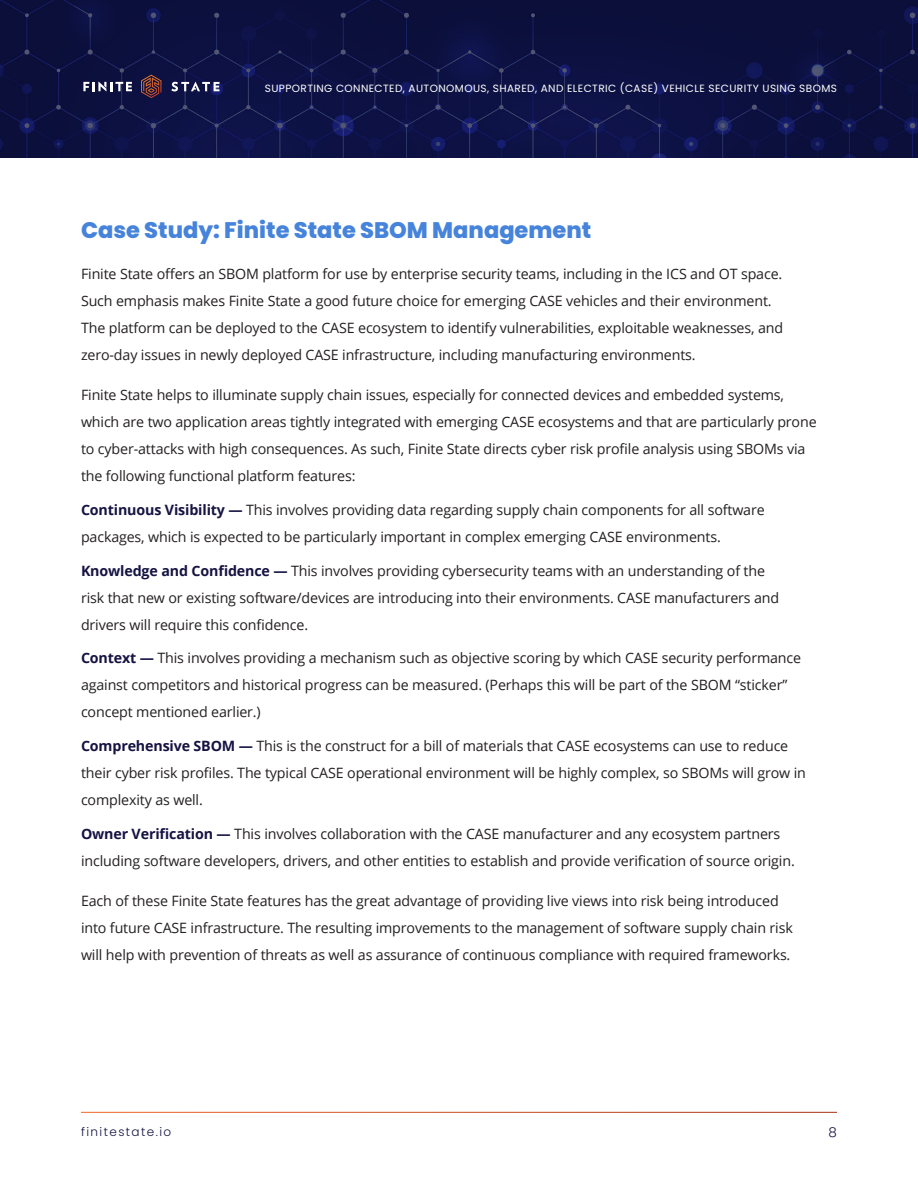
<style>
.page{position:relative;width:918px;height:1188px;background:#fff}
.page>*{position:absolute;margin:0;border:0;box-sizing:border-box;transform-origin:0 0}
.t1{font:800 22.5px "Poppins";color:#4683db}
.t2{font:14.25px/27px "Open Sans";letter-spacing:-.01em;color:#231f20}
.t3{font:300 13.5px "Poppins";color:#151342}
.t4{font:300 12px "Poppins";letter-spacing:.12em;color:#151342}
.t5{font:10.5px "Poppins";letter-spacing:.04em;color:#fff}
.s1{font-weight:700;color:#151342}
</style>
<div class="page">
<img style="left:0;top:0;width:918px;height:158px">
<svg style="left:172px;top:82px;width:47px;height:9px"></svg>
<svg style="left:83px;top:82px;width:49px;height:9px"></svg>
<svg style="left:141px;top:75px;width:20px;height:23px"></svg>
<p class="t5" style="left:265px;top:82px;width:574px">SUPPORTING CONNECTED, AUTONOMOUS, SHARED, AND ELECTRIC (CASE) VEHICLE SECURITY USING SBOMS</p>
<h1 class="t1" style="left:81px;top:217px;width:512px">Case Study: Finite State SBOM Management</h1>
<p class="t2" style="left:81px;top:260px;width:704px">Finite State offers an SBOM platform for use by enterprise security teams, including in the ICS and OT space.<br>Such emphasis makes Finite State a good future choice for emerging CASE vehicles and their environment.<br>The platform can be deployed to the CASE ecosystem to identify vulnerabilities, exploitable weaknesses, and zero-day issues in newly deployed CASE infrastructure, including manufacturing environments.</p>
<p class="t2" style="left:81px;top:381px;width:737px">Finite State helps to illuminate supply chain issues, especially for connected devices and embedded systems, which are two application areas tightly integrated with emerging CASE ecosystems and that are particularly prone to cyber-attacks with high consequences. As such, Finite State directs cyber risk profile analysis using SBOMs via the following functional platform features:</p>
<p class="t2" style="left:81px;top:496px;width:685px"><span class="s1">Continuous Visibility —</span> This involves providing data regarding supply chain components for all software packages, which is expected to be particularly important in complex emerging CASE environments.</p>
<p class="t2" style="left:81px;top:557px;width:700px"><span class="s1">Knowledge and Confidence —</span> This involves providing cybersecurity teams with an understanding of the risk that new or existing software/devices are introducing into their environments. CASE manufacturers and drivers will require this confidence.</p>
<p class="t2" style="left:81px;top:644px;width:722px"><span class="s1">Context —</span> This involves providing a mechanism such as objective scoring by which CASE security performance against competitors and historical progress can be measured. (Perhaps this will be part of the SBOM “sticker” concept mentioned earlier.)</p>
<p class="t2" style="left:81px;top:732px;width:726px"><span class="s1">Comprehensive SBOM —</span> This is the construct for a bill of materials that CASE ecosystems can use to reduce their cyber risk profiles. The typical CASE operational environment will be highly complex, so SBOMs will grow in complexity as well.</p>
<p class="t2" style="left:81px;top:820px;width:715px"><span class="s1">Owner Verification —</span> This involves collaboration with the CASE manufacturer and any ecosystem partners including software developers, drivers, and other entities to establish and provide verification of source origin.</p>
<p class="t2" style="left:81px;top:887px;width:713px">Each of these Finite State features has the great advantage of providing live views into risk being introduced into future CASE infrastructure. The resulting improvements to the management of software supply chain risk will help with prevention of threats as well as assurance of continuous compliance with required frameworks.</p>
<p class="t4" style="left:81px;top:1125px;width:92px">finitestate.io</p>
<p class="t3" style="left:829px;top:1125px;width:10px">8</p>
</div>
